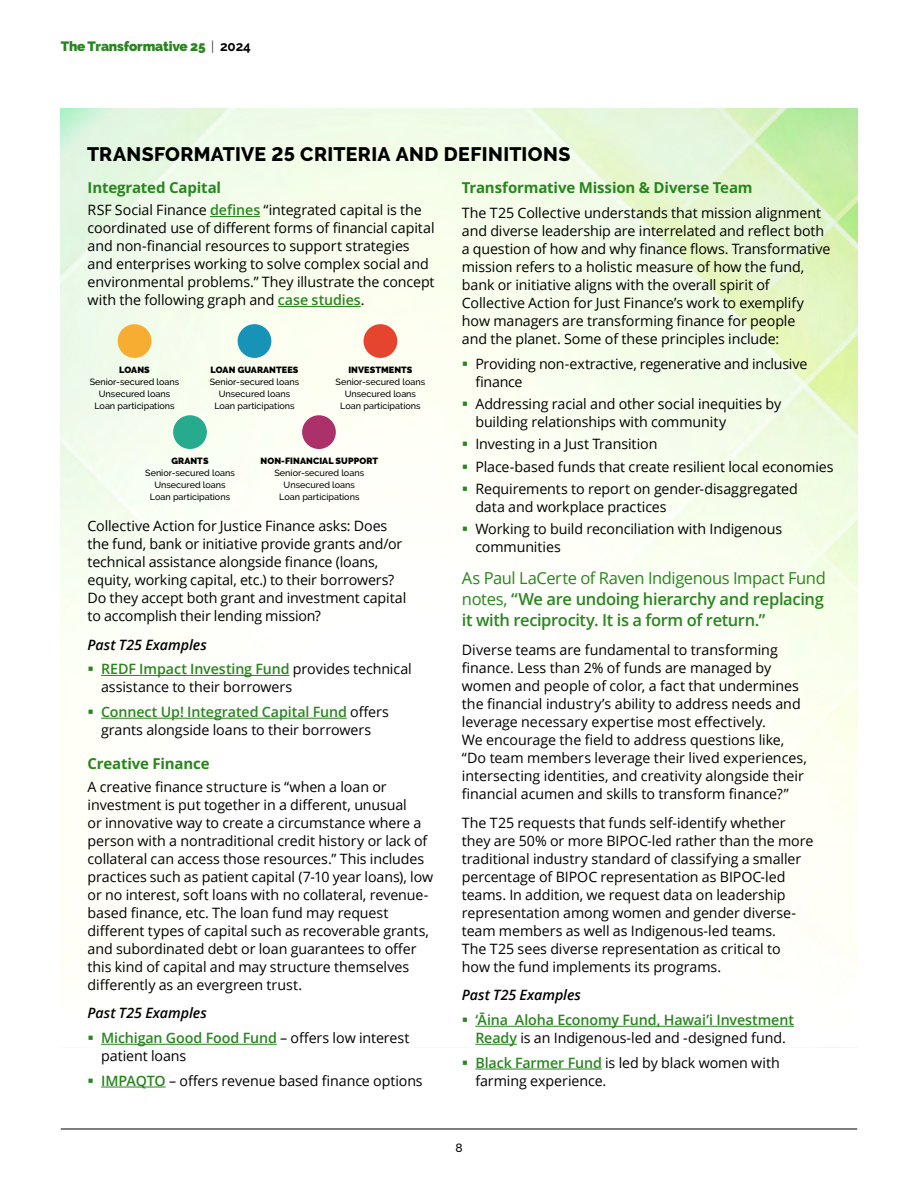
<style>
.page{position:relative;width:918px;height:1188px;background:#fff}
.page>*{position:absolute;margin:0;border:0;box-sizing:border-box;transform-origin:0 0}
.t1{font:800 19.5px "Raleway";letter-spacing:.02em;color:#000}
.t2{font:600 16.5px/21px "Open Sans";letter-spacing:-.02em;color:#29851f;text-align:justify}
.t3{font:700 15px "Open Sans";letter-spacing:-.01em;color:#29851f}
.t4{font:14.25px/18px "Open Sans";letter-spacing:-.005em;color:#000}
.t5{font:600 14.25px/18px "Open Sans";letter-spacing:-.01em;color:#29851f;text-align:center}
.t6{font:italic 600 14.25px "Open Sans";letter-spacing:-.005em;color:#000}
.t7{font:900 13.5px "Raleway";letter-spacing:-.01em;color:#29851f}
.t8{font:500 12px "Raleway";color:#000}
.t9{font:500 9px "Raleway";color:#000}
.t10{font:900 9px "Raleway";letter-spacing:.01em;color:#000}
.s1{font-weight:300;color:#000}
.s2{font-weight:700;color:#000}
.s3{font-weight:600;color:#29851f}
.s4{color:#29851f}
.s5{font-weight:400}
.s6{font-weight:400;color:#000}
</style>
<div class="page">
<hr style="left:61px;top:1129px;width:796px;height:1px;background:#000">
<img style="left:61px;top:108px;width:796px;height:940px">
<hr style="left:101px;top:675px;width:188px;height:1px;background:#29851f">
<hr style="left:101px;top:718px;width:246px;height:1px;background:#29851f">
<hr style="left:101px;top:1044px;width:176px;height:1px;background:#29851f">
<hr style="left:101px;top:1087px;width:65px;height:1px;background:#29851f">
<div style="left:118px;top:324px;width:33px;height:34px;background:#f7ad32;border-radius:50%"></div>
<div style="left:238px;top:324px;width:33px;height:34px;background:#1793b7;border-radius:50%"></div>
<div style="left:364px;top:324px;width:33px;height:34px;background:#e5452f;border-radius:50%"></div>
<div style="left:173px;top:415px;width:34px;height:34px;background:#26ab8e;border-radius:50%"></div>
<div style="left:302px;top:415px;width:34px;height:34px;background:#ac316a;border-radius:50%"></div>
<hr style="left:475px;top:1026px;width:319px;height:1px;background:#29851f">
<hr style="left:475px;top:1044px;width:42px;height:1px;background:#29851f">
<hr style="left:475px;top:1069px;width:127px;height:1px;background:#29851f">
<hr style="left:210px;top:216px;width:50px;height:1px;background:#29851f">
<hr style="left:278px;top:306px;width:83px;height:1px;background:#29851f">
<p class="t7" style="left:61px;top:39px;width:192px">The Transformative 25 <span class="s1">|</span> <span class="s2">2024</span></p>
<p class="t1" style="left:87px;top:143px;width:485px">TRANSFORMATIVE 25 CRITERIA AND DEFINITIONS</p>
<p class="t3" style="left:88px;top:177px;width:135px">Integrated Capital</p>
<p class="t4" style="left:88px;top:201px;width:349px">RSF Social Finance <span class="s3">defines</span> “integrated capital is the coordinated use of different forms of financial capital and non-financial resources to support strategies and enterprises working to solve complex social and environmental problems.” They illustrate the concept with the following graph and <span class="s3">case studies</span>.</p>
<p class="t10" style="left:119px;top:365px;width:32px">LOANS</p>
<p class="t9" style="left:90px;top:377px;width:91px">Senior-secured loans</p>
<p class="t9" style="left:99px;top:389px;width:73px">Unsecured loans</p>
<p class="t9" style="left:94px;top:401px;width:82px">Loan participations</p>
<p class="t10" style="left:211px;top:365px;width:89px">LOAN GUARANTEES</p>
<p class="t9" style="left:210px;top:377px;width:91px">Senior-secured loans</p>
<p class="t9" style="left:219px;top:389px;width:73px">Unsecured loans</p>
<p class="t9" style="left:214px;top:401px;width:82px">Loan participations</p>
<p class="t10" style="left:348px;top:365px;width:66px">INVESTMENTS</p>
<p class="t9" style="left:336px;top:377px;width:91px">Senior-secured loans</p>
<p class="t9" style="left:345px;top:389px;width:73px">Unsecured loans</p>
<p class="t9" style="left:340px;top:401px;width:82px">Loan participations</p>
<p class="t10" style="left:171px;top:456px;width:39px">GRANTS</p>
<p class="t9" style="left:145px;top:468px;width:91px">Senior-secured loans</p>
<p class="t9" style="left:154px;top:480px;width:73px">Unsecured loans</p>
<p class="t9" style="left:150px;top:492px;width:82px">Loan participations</p>
<p class="t10" style="left:261px;top:456px;width:119px">NON-FINANCIAL SUPPORT</p>
<p class="t9" style="left:275px;top:468px;width:91px">Senior-secured loans</p>
<p class="t9" style="left:284px;top:480px;width:73px">Unsecured loans</p>
<p class="t9" style="left:279px;top:492px;width:82px">Loan participations</p>
<p class="t4" style="left:88px;top:516px;width:320px">Collective Action for Justice Finance asks: Does the fund, bank or initiative provide grants and/or technical assistance alongside finance (loans, equity, working capital, etc.) to their borrowers?<br>Do they accept both grant and investment capital to accomplish their lending mission?</p>
<p class="t6" style="left:88px;top:635px;width:121px">Past T25 Examples</p>
<p class="t4" style="left:101px;top:660px;width:312px;text-indent:-14px"><span class="s4">▪</span> <span class="s3">REDF Impact Investing Fund</span> provides technical assistance to their borrowers</p>
<p class="t4" style="left:88px;top:703px;width:303px;text-align:center"><span class="s4">▪</span> <span class="s3">Connect Up! Integrated Capital Fund</span> offers grants alongside loans to their borrowers</p>
<p class="t3" style="left:88px;top:754px;width:124px">Creative Finance</p>
<p class="t4" style="left:88px;top:777px;width:347px">A creative finance structure is “when a loan or investment is put together in a different, unusual<br>or innovative way to create a circumstance where a person with a nontraditional credit history or lack of collateral can access those resources.” This includes practices such as patient capital (7-10 year loans), low or no interest, soft loans with no collateral, revenue&shy;based finance, etc. The loan fund may request different types of capital such as recoverable grants, and subordinated debt or loan guarantees to offer this kind of capital and may structure themselves differently as an evergreen trust.</p>
<p class="t6" style="left:88px;top:1004px;width:121px">Past T25 Examples</p>
<p class="t4" style="left:101px;top:1029px;width:310px;text-indent:-14px"><span class="s4">▪</span> <span class="s3">Michigan Good Food Fund</span> – offers low interest patient loans</p>
<p class="t4" style="left:88px;top:1071px;width:337px"><span class="s4">▪</span> <span class="s3">IMPAQTO</span> – offers revenue based finance options</p>
<p class="t3" style="left:462px;top:177px;width:292px">Transformative Mission &amp; Diverse Team</p>
<p class="t4" style="left:462px;top:203px;width:370px">The T25 Collective understands that mission alignment and diverse leadership are interrelated and reflect both a question of how and why finance flows. Transformative mission refers to a holistic measure of how the fund, bank or initiative aligns with the overall spirit of Collective Action for Just Finance’s work to exemplify how managers are transforming finance for people<br>and the planet. Some of these principles include:</p>
<p class="t4" style="left:475px;top:354px;width:334px;text-indent:-14px"><span class="s4">▪</span> Providing non-extractive, regenerative and inclusive finance</p>
<p class="t4" style="left:475px;top:394px;width:307px;text-indent:-14px"><span class="s4">▪</span> Addressing racial and other social inequities by building relationships with community</p>
<p class="t4" style="left:462px;top:435px;width:197px"><span class="s4">▪</span> Investing in a Just Transition</p>
<p class="t4" style="left:462px;top:457px;width:373px"><span class="s4">▪</span> Place-based funds that create resilient local economies</p>
<p class="t4" style="left:475px;top:479px;width:324px;text-indent:-14px"><span class="s4">▪</span> Requirements to report on gender-disaggregated data and workplace practices</p>
<p class="t4" style="left:475px;top:520px;width:308px;text-indent:-14px"><span class="s4">▪</span> Working to build reconciliation with Indigenous communities</p>
<p class="t2" style="left:462px;top:567px;width:365px"><span class="s5">As Paul LaCerte of Raven Indigenous Impact Fund notes,</span> “We are undoing hierarchy and replacing it with reciprocity. It is a form of return.”</p>
<p class="t4" style="left:462px;top:640px;width:347px">Diverse teams are fundamental to transforming finance. Less than 2% of funds are managed by women and people of color, a fact that undermines the financial industry’s ability to address needs and leverage necessary expertise most effectively.<br>We encourage the field to address questions like, “Do team members leverage their lived experiences, intersecting identities, and creativity alongside their financial acumen and skills to transform finance?”</p>
<p class="t4" style="left:462px;top:813px;width:353px">The T25 requests that funds self-identify whether they are 50% or more BIPOC-led rather than the more traditional industry standard of classifying a smaller percentage of BIPOC representation as BIPOC-led teams. In addition, we request data on leadership representation among women and gender diverse&shy;team members as well as Indigenous-led teams.<br>The T25 sees diverse representation as critical to<br>how the fund implements its programs.</p>
<p class="t6" style="left:462px;top:986px;width:121px">Past T25 Examples</p>
<p class="t5" style="left:462px;top:1011px;width:334px">▪ ‘Āina Aloha Economy Fund, Hawai’i Investment<br>Ready <span class="s6">is an Indigenous-led and -designed fund.</span></p>
<p class="t4" style="left:475px;top:1053px;width:306px;text-indent:-14px"><span class="s4">▪</span> <span class="s3">Black Farmer Fund</span> is led by black women with farming experience.</p>
<p class="t8" style="left:455px;top:1141px;width:9px">8</p>
</div>
